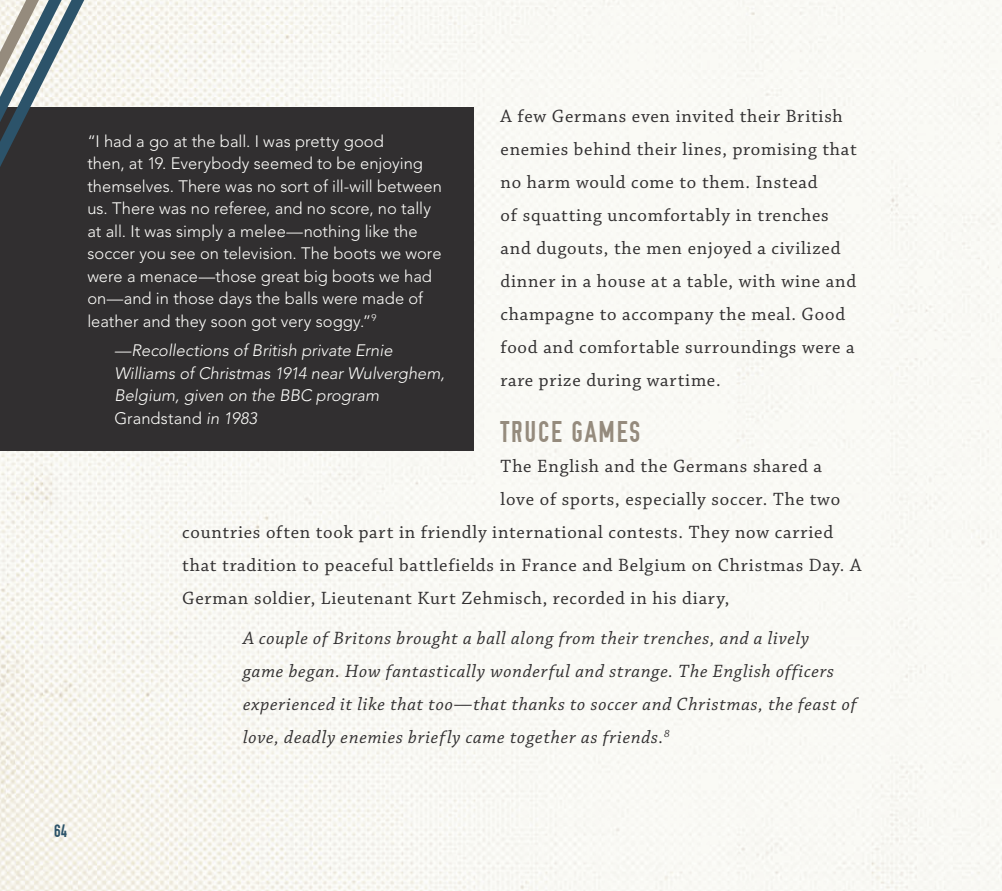
<style>
.page{position:relative;width:1002px;height:891px;background:#fff}
.page>*{position:absolute;margin:0;border:0;box-sizing:border-box;transform-origin:0 0}
.t1{font:30px "OSP DIN";letter-spacing:.06em;color:#958b7d}
.t2{font:18.75px/33px "Chaparral Pro";letter-spacing:.04em;color:#312f30}
.t3{font:italic 18.75px/33px "Chaparral Pro";letter-spacing:.04em;color:#312f30}
.t4{font:18px "OSP DIN";color:#2c536a}
.t5{font:300 16.5px/22.5px "Avenir LT Std";color:#fdfdfa}
.t6{font:italic 300 16.5px/22.5px "Avenir LT Std";letter-spacing:-.005em;color:#fdfdfa}
.s1{font-style:normal}
</style>
<div class="page">
<img style="left:0;top:0;width:1002px;height:891px">
<div style="left:0;top:107px;width:473px;height:344px;background:#312f30"></div>
<svg style="left:0;top:0;width:98px;height:167px"></svg>
<p class="t2" style="left:500px;top:100px;width:358px">A few Germans even invited their British enemies behind their lines, promising that no harm would come to them. Instead<br>of squatting uncomfortably in trenches and dugouts, the men enjoyed a civilized dinner in a house at a table, with wine and champagne to accompany the meal. Good food and comfortable surroundings were a rare prize during wartime.</p>
<h1 class="t1" style="left:500px;top:417px;width:141px">TRUCE GAMES</h1>
<p class="t2" style="left:500px;top:451px;width:323px">The English and the Germans shared a</p>
<p class="t2" style="left:500px;top:484px;width:341px">love of sports, especially soccer. The two</p>
<p class="t2" style="left:182px;top:517px;width:652px">countries often took part in friendly international contests. They now carried</p>
<p class="t2" style="left:182px;top:550px;width:680px">that tradition to peaceful battlefields in France and Belgium on Christmas Day. A</p>
<p class="t2" style="left:182px;top:583px;width:548px">German soldier, Lieutenant Kurt Zehmisch, recorded in his diary,</p>
<p class="t3" style="left:243px;top:622px;width:615px">A couple of Britons brought a ball along from their trenches, and a lively<br>game began. How fantastically wonderful and strange. The English officers experienced it like that too—that thanks to soccer and Christmas, the feast of love, deadly enemies briefly came together as friends.<sup>8</sup></p>
<p class="t5" style="left:87px;top:130px;width:356px">“I had a go at the ball. I was pretty good<br>then, at 19. Everybody seemed to be enjoying themselves. There was no sort of ill-will between us. There was no referee, and no score, no tally at all. It was simply a melee—nothing like the soccer you see on television. The boots we wore were a menace—those great big boots we had on—and in those days the balls were made of leather and they soon got very soggy.”<sup>9</sup></p>
<p class="t6" style="left:114px;top:339px;width:332px">—Recollections of British private Ernie Williams of Christmas 1914 near Wulverghem, Belgium, given on the BBC program <span class="s1">Grandstand</span> in 1983</p>
<p class="t4" style="left:54px;top:822px;width:14px">64</p>
</div>
